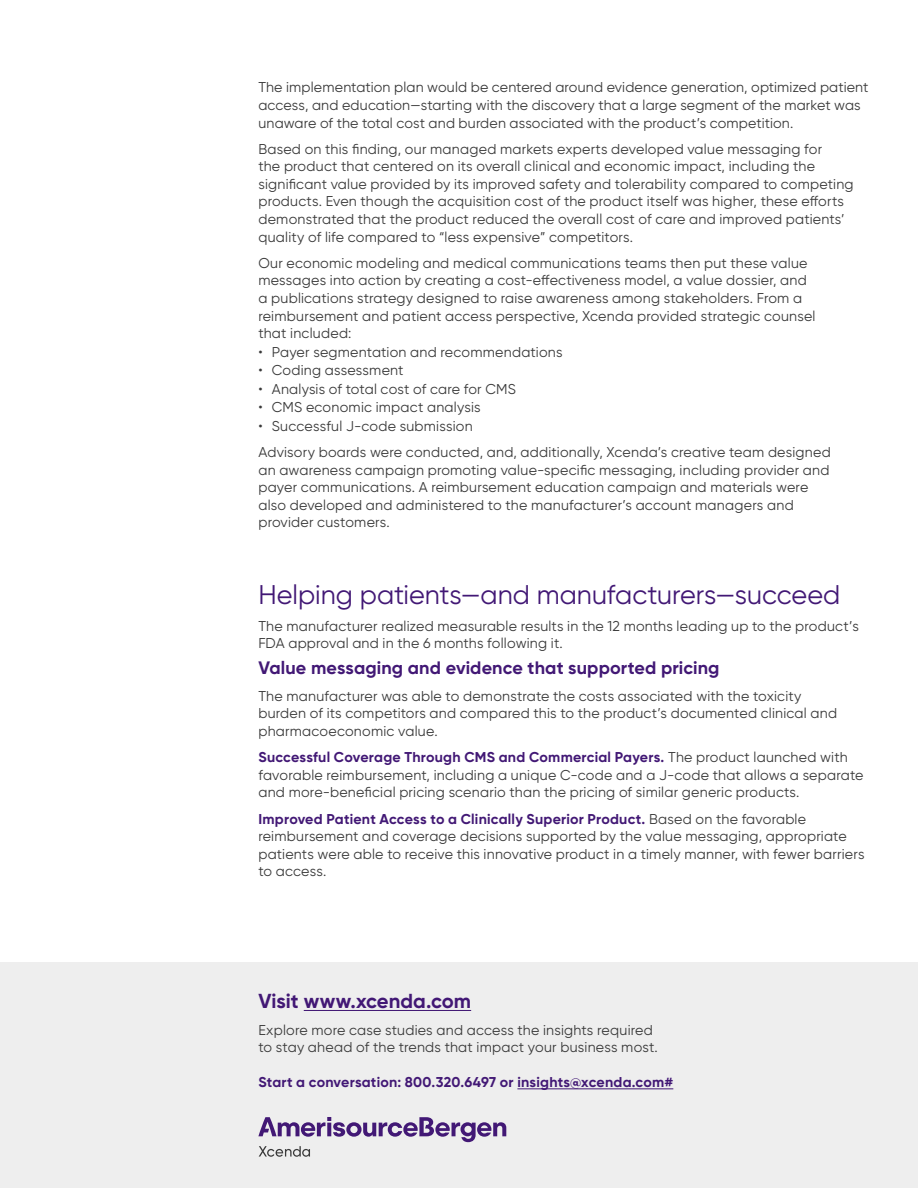
<style>
.page{position:relative;width:918px;height:1188px;background:#fff}
.page>*{position:absolute;margin:0;border:0;box-sizing:border-box;transform-origin:0 0}
.t1{font:27px "Gilroy";color:#421875}
.t2{font:700 20.25px "Gilroy";color:#421875}
.t3{font:700 18px "Gilroy";letter-spacing:.005em;color:#421875}
.t4{font:14.25px/17.5px "Gilroy";letter-spacing:.015em;color:#393939}
.t5{font:700 14.25px "Gilroy";letter-spacing:.015em;color:#421875}
.s1{font-weight:700;color:#421875}
</style>
<div class="page">
<div style="left:0;top:962px;width:918px;height:226px;background:#eee"></div>
<svg style="left:258px;top:1117px;width:248px;height:40px"></svg>
<hr style="left:304px;top:1010px;width:167px;height:1px;background:#421875">
<hr style="left:517px;top:1088px;width:156px;height:1px;background:#421875">
<p class="t4" style="left:258px;top:78px;width:612px">The implementation plan would be centered around evidence generation, optimized patient access, and education—starting with the discovery that a large segment of the market was unaware of the total cost and burden associated with the product’s competition.</p>
<p class="t4" style="left:258px;top:140px;width:597px">Based on this finding, our managed markets experts developed value messaging for<br>the product that centered on its overall clinical and economic impact, including the significant value provided by its improved safety and tolerability compared to competing products. Even though the acquisition cost of the product itself was higher, these efforts demonstrated that the product reduced the overall cost of care and improved patients’ quality of life compared to “less expensive” competitors.</p>
<p class="t4" style="left:258px;top:254px;width:559px">Our economic modeling and medical communications teams then put these value messages into action by creating a cost-effectiveness model, a value dossier, and a publications strategy designed to raise awareness among stakeholders. From a reimbursement and patient access perspective, Xcenda provided strategic counsel that included:</p>
<p class="t4" style="left:258px;top:343px;width:306px">• Payer segmentation and recommendations</p>
<p class="t4" style="left:258px;top:361px;width:147px">• Coding assessment</p>
<p class="t4" style="left:258px;top:380px;width:259px">• Analysis of total cost of care for CMS</p>
<p class="t4" style="left:258px;top:398px;width:224px">• CMS economic impact analysis</p>
<p class="t4" style="left:258px;top:413px;width:574px;line-height:26.2px">• Successful J-code submission<br>Advisory boards were conducted, and, additionally, Xcenda’s creative team designed</p>
<p class="t4" style="left:258px;top:461px;width:573px">an awareness campaign promoting value-specific messaging, including provider and payer communications. A reimbursement education campaign and materials were also developed and administered to the manufacturer’s account managers and provider customers.</p>
<h1 class="t1" style="left:258px;top:578px;width:583px">Helping patients—and manufacturers—succeed</h1>
<p class="t4" style="left:258px;top:617px;width:602px">The manufacturer realized measurable results in the 12 months leading up to the product’s<br>FDA approval and in the 6 months following it.</p>
<p class="t3" style="left:258px;top:657px;width:463px">Value messaging and evidence that supported pricing</p>
<p class="t4" style="left:258px;top:687px;width:580px">The manufacturer was able to demonstrate the costs associated with the toxicity burden of its competitors and compared this to the product’s documented clinical and pharmacoeconomic value.</p>
<p class="t4" style="left:258px;top:748px;width:607px"><span class="s1">Successful Coverage Through CMS and Commercial Payers.</span> The product launched with favorable reimbursement, including a unique C-code and a J-code that allows a separate and more-beneficial pricing scenario than the pricing of similar generic products.</p>
<p class="t4" style="left:258px;top:810px;width:608px"><span class="s1">Improved Patient Access to a Clinically Superior Product.</span> Based on the favorable reimbursement and coverage decisions supported by the value messaging, appropriate patients were able to receive this innovative product in a timely manner, with fewer barriers to access.</p>
<h2 class="t2" style="left:258px;top:989px;width:214px">Visit www.xcenda.com</h2>
<p class="t4" style="left:258px;top:1021px;width:401px">Explore more case studies and access the insights required to stay ahead of the trends that impact your business most.</p>
<p class="t5" style="left:258px;top:1074px;width:416px">Start a conversation: 800.320.6497 or insights@xcenda.com#</p>
</div>
